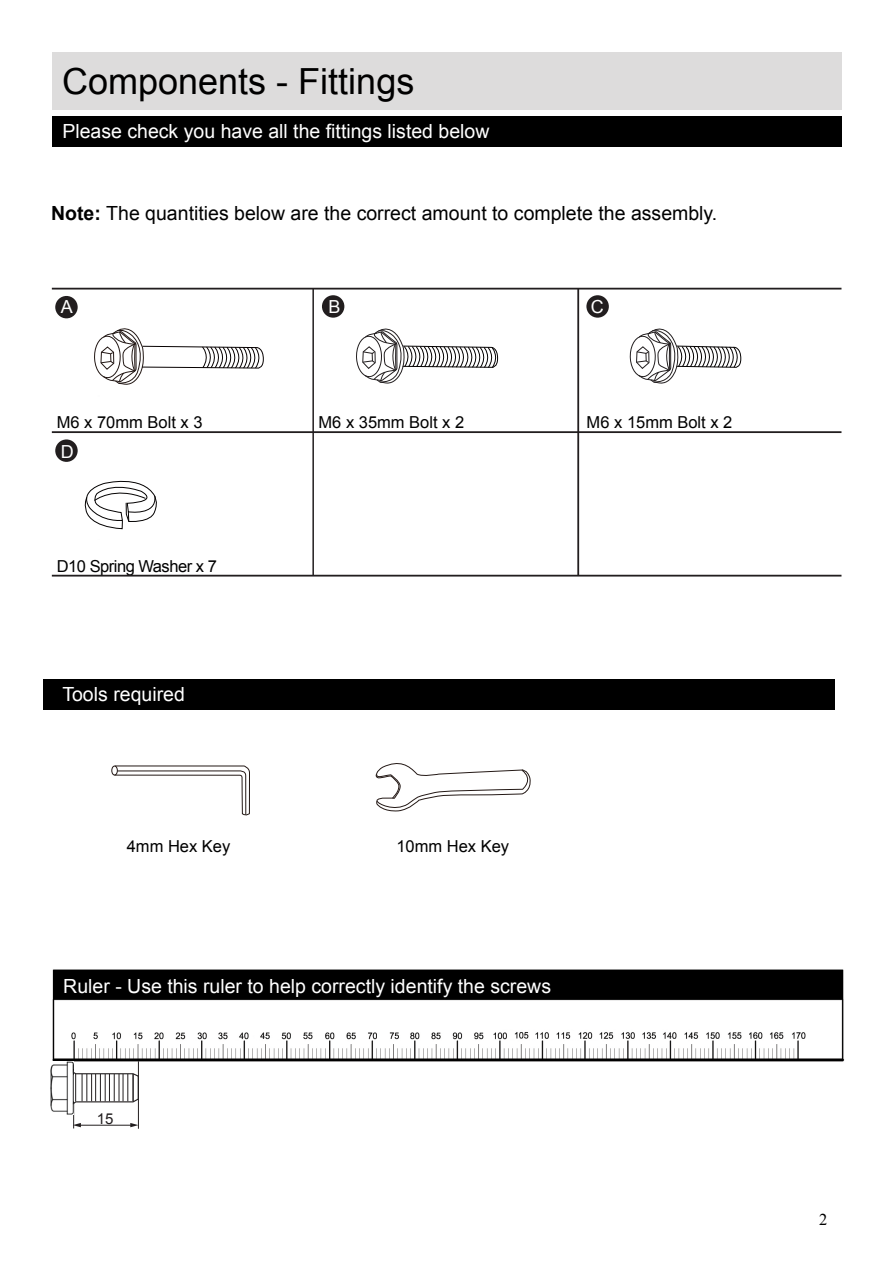
<style>
.page{position:relative;width:893px;height:1263px;background:#fff}
.page>*{position:absolute;margin:0;border:0;box-sizing:border-box;transform-origin:0 0}
.t1{font:36px "Arial";color:#000}
.t2{font:19.5px "Arial";color:#fff}
.t3{font:19.5px "Arial";color:#000}
.t4{font:18px "Arial";color:#fff}
.t5{font:16.5px "Arial";color:#000}
.t6{font:16.5px "Arial";letter-spacing:-.03em;color:#000}
.t7{font:16.5px "Times New Roman";color:#000}
.t8{font:15px "Arial";color:#221e1f}
.s1{font-weight:700}
</style>
<div class="page">
<div style="left:43px;top:679px;width:791px;height:31px;background:#000"></div>
<div style="left:52px;top:117px;width:789px;height:30px;background:#000"></div>
<div style="left:52px;top:52px;width:789px;height:58px;background:#dddcdc"></div>
<img style="left:52px;top:969px;width:793px;height:93px">
<hr style="left:138px;top:1061px;width:1px;height:68px;background:#221e1f">
<svg style="left:72px;top:1071px;width:67px;height:57px"></svg>
<img style="left:51px;top:1061px;width:23px;height:53px">
<svg style="left:375px;top:763px;width:156px;height:49px"></svg>
<div style="left:111px;top:766px;width:7px;height:9px;border:1px solid #231815;border-radius:50%"></div>
<svg style="left:114px;top:765px;width:136px;height:51px"></svg>
<hr style="left:52px;top:288px;width:789px;height:2px;background:#221e1f">
<hr style="left:52px;top:431px;width:789px;height:2px;background:#221e1f">
<hr style="left:312px;top:289px;width:2px;height:143px;background:#221e1f">
<hr style="left:577px;top:289px;width:2px;height:143px;background:#221e1f">
<div style="left:55px;top:296px;width:23px;height:22px;background:#221e1f;border-radius:50%"></div>
<div style="left:322px;top:295px;width:22px;height:23px;background:#221e1f;border-radius:50%"></div>
<div style="left:586px;top:295px;width:23px;height:23px;background:#221e1f;border-radius:50%"></div>
<svg style="left:356px;top:328px;width:143px;height:56px"></svg>
<svg style="left:629px;top:328px;width:112px;height:56px"></svg>
<svg style="left:94px;top:328px;width:170px;height:57px"></svg>
<hr style="left:52px;top:575px;width:789px;height:2px;background:#221e1f">
<hr style="left:312px;top:432px;width:2px;height:144px;background:#221e1f">
<hr style="left:577px;top:432px;width:2px;height:144px;background:#221e1f">
<div style="left:55px;top:439px;width:23px;height:23px;background:#221e1f;border-radius:50%"></div>
<svg style="left:84px;top:480px;width:73px;height:50px"></svg>
<h1 class="t1" style="left:62px;top:57px;width:354px">Components - Fittings</h1>
<p class="t2" style="left:62px;top:118px;width:429px">Please check you have all the fittings listed below</p>
<p class="t3" style="left:51px;top:200px;width:668px"><span class="s1">Note:</span> The quantities below are the correct amount to complete the assembly.</p>
<p class="t4" style="left:61px;top:294px;width:14px">A</p>
<p class="t4" style="left:328px;top:295px;width:14px">B</p>
<p class="t4" style="left:591px;top:295px;width:14px">C</p>
<p class="t5" style="left:57px;top:412px;width:147px">M6 x 70mm Bolt x 3</p>
<p class="t5" style="left:318px;top:412px;width:147px">M6 x 35mm Bolt x 2</p>
<p class="t5" style="left:587px;top:412px;width:147px">M6 x 15mm Bolt x 2</p>
<p class="t4" style="left:61px;top:439px;width:14px">D</p>
<p class="t6" style="left:57px;top:555px;width:162px">D10 Spring Washer x 7</p>
<p class="t2" style="left:62px;top:681px;width:124px">Tools required</p>
<p class="t5" style="left:127px;top:835px;width:105px">4mm Hex Key</p>
<p class="t5" style="left:396px;top:835px;width:114px">10mm Hex Key</p>
<p class="t2" style="left:63px;top:973px;width:489px">Ruler - Use this ruler to help correctly identify the screws</p>
<p class="t8" style="left:97px;top:1108px;width:18px">15</p>
<p class="t7" style="left:819px;top:1208px;width:10px">2</p>
</div>
